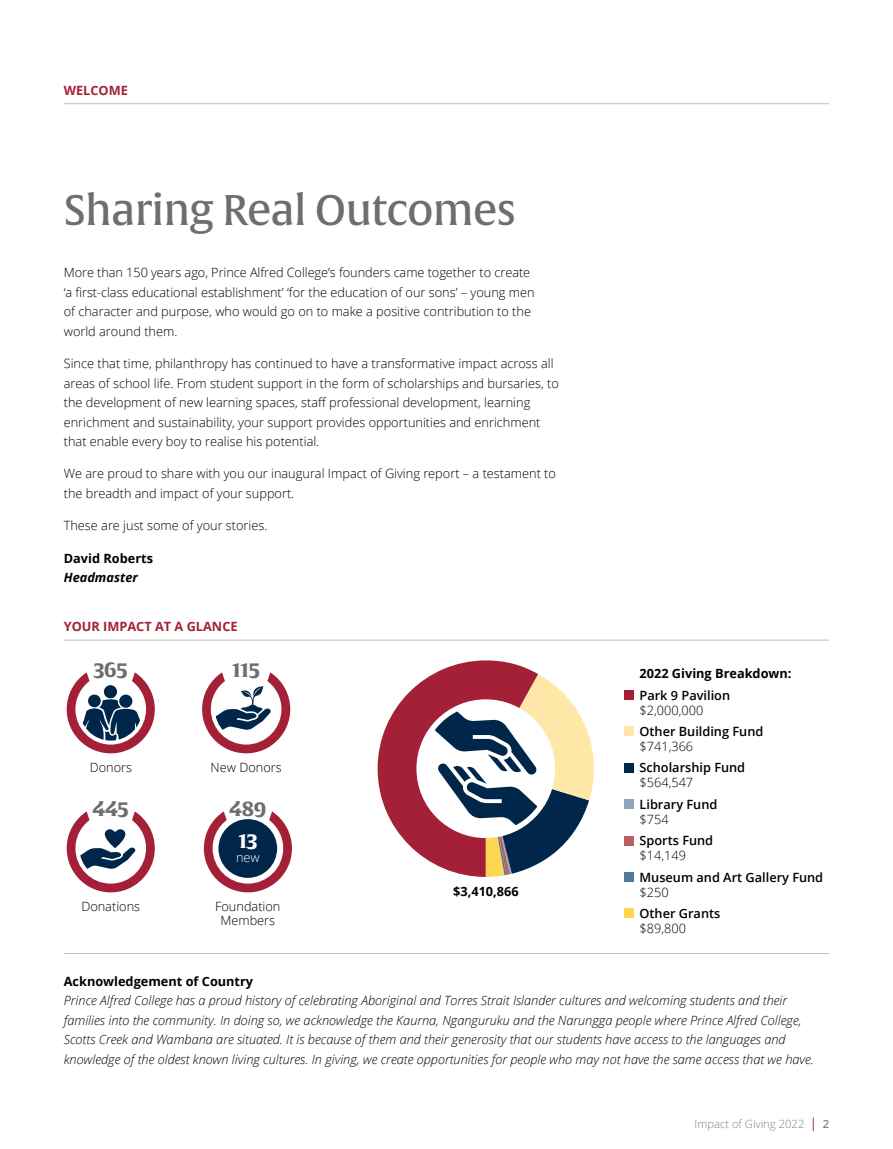
<style>
.page{position:relative;width:893px;height:1149px;background:#fff}
.page>*{position:absolute;margin:0;border:0;box-sizing:border-box;transform-origin:0 0}
.t1{font:42px "Alverata Md";letter-spacing:-.02em;color:#6d6e71}
.t2{font:700 20.4px "Alverata";letter-spacing:-.05em;color:#6d6e71}
.t3{font:700 20.4px "Alverata";color:#fff}
.t4{font:300 12.75px/19.5px "Open Sans";color:#000}
.t5{font:italic 300 12.75px/19.5px "Open Sans";color:#000}
.t6{font:600 12.75px "Open Sans";color:#000}
.t7{font:700 12.75px "Open Sans";color:#000}
.t8{font:700 12.75px "Open Sans";color:#a42036}
.t9{font:italic 700 12.75px "Open Sans";color:#000}
.t10{font:300 12.75px "Open Sans";color:#fff}
.t11{font:300 11.25px "Open Sans";color:#808285}
.s1{font-weight:400;font-size:13.5px;color:#a42036}
.s2{font-weight:600}
</style>
<div class="page">
<hr style="left:64px;top:103px;width:765px;height:1px;background:#bcbec0">
<hr style="left:64px;top:952px;width:765px;height:1px;background:#bcbec0">
<hr style="left:64px;top:639px;width:765px;height:1px;background:#bcbec0">
<svg style="left:204px;top:811px;width:88px;height:81px"></svg>
<svg style="left:67px;top:811px;width:88px;height:81px"></svg>
<svg style="left:67px;top:672px;width:88px;height:81px"></svg>
<svg style="left:202px;top:672px;width:88px;height:81px"></svg>
<svg style="left:378px;top:660px;width:216px;height:216px"></svg>
<div style="left:624px;top:690px;width:9px;height:9px;background:#a42036"></div>
<div style="left:624px;top:726px;width:9px;height:9px;background:#ffe8a7"></div>
<div style="left:624px;top:763px;width:9px;height:9px;background:#002749"></div>
<div style="left:624px;top:799px;width:9px;height:9px;background:#8ba5be"></div>
<div style="left:624px;top:835px;width:9px;height:9px;background:#b9615e"></div>
<div style="left:624px;top:872px;width:9px;height:9px;background:#517999"></div>
<div style="left:624px;top:908px;width:9px;height:9px;background:#ffd64f"></div>
<p class="t8" style="left:64px;top:81px;width:66px">WELCOME</p>
<h1 class="t1" style="left:64px;top:184px;width:454px">Sharing Real Outcomes</h1>
<p class="t4" style="left:64px;top:262px;width:472px">More than 150 years ago, Prince Alfred College’s founders came together to create ‘a first-class educational establishment’ ‘for the education of our sons’ – young men of character and purpose, who would go on to make a positive contribution to the world around them.</p>
<p class="t4" style="left:64px;top:353px;width:497px">Since that time, philanthropy has continued to have a transformative impact across all areas of school life. From student support in the form of scholarships and bursaries, to the development of new learning spaces, staff professional development, learning enrichment and sustainability, your support provides opportunities and enrichment that enable every boy to realise his potential.</p>
<p class="t4" style="left:64px;top:463px;width:494px">We are proud to share with you our inaugural Impact of Giving report – a testament to the breadth and impact of your support.</p>
<p class="t4" style="left:64px;top:515px;width:205px">These are just some of your stories.</p>
<p class="t7" style="left:64px;top:548px;width:91px">David Roberts</p>
<p class="t9" style="left:64px;top:568px;width:76px">Headmaster</p>
<p class="t8" style="left:64px;top:617px;width:175px">YOUR IMPACT AT A GLANCE</p>
<h2 class="t2" style="left:93px;top:656px;width:36px">365</h2>
<h2 class="t2" style="left:232px;top:656px;width:30px">115</h2>
<p class="t4" style="left:90px;top:756px;width:44px">Donors</p>
<h2 class="t2" style="left:92px;top:795px;width:39px">445</h2>
<p class="t4" style="left:211px;top:756px;width:73px">New Donors</p>
<h2 class="t2" style="left:229px;top:795px;width:39px">489</h2>
<h2 class="t3" style="left:238px;top:828px;width:21px">13</h2>
<p class="t10" style="left:236px;top:848px;width:25px">new</p>
<p class="t4" style="left:81px;top:896px;width:60px">Donations</p>
<p class="t4" style="left:215px;top:898px;width:67px;line-height:14px;text-align:center">Foundation<br>Members</p>
<p class="t7" style="left:453px;top:881px;width:67px">$3,410,866</p>
<p class="t7" style="left:639px;top:664px;width:153px">2022 Giving Breakdown:</p>
<p class="t6" style="left:639px;top:686px;width:92px">Park 9 Pavilion</p>
<p class="t4" style="left:639px;top:699px;width:65px">$2,000,000</p>
<p class="t6" style="left:639px;top:722px;width:125px">Other Building Fund</p>
<p class="t4" style="left:639px;top:736px;width:55px">$741,366</p>
<p class="t6" style="left:639px;top:758px;width:107px">Scholarship Fund</p>
<p class="t4" style="left:639px;top:772px;width:55px">$564,547</p>
<p class="t6" style="left:639px;top:795px;width:79px">Library Fund</p>
<p class="t4" style="left:639px;top:808px;width:31px">$754</p>
<p class="t6" style="left:639px;top:831px;width:75px">Sports Fund</p>
<p class="t4" style="left:639px;top:845px;width:48px">$14,149</p>
<p class="t6" style="left:639px;top:867px;width:185px">Museum and Art Gallery Fund</p>
<p class="t4" style="left:639px;top:881px;width:31px">$250</p>
<p class="t6" style="left:639px;top:904px;width:82px">Other Grants</p>
<p class="t4" style="left:639px;top:918px;width:48px">$89,800</p>
<p class="t7" style="left:64px;top:971px;width:191px">Acknowledgement of Country</p>
<p class="t5" style="left:64px;top:989px;width:752px">Prince Alfred College has a proud history of celebrating Aboriginal and Torres Strait Islander cultures and welcoming students and their families into the community. In doing so, we acknowledge the Kaurna, Nganguruku and the Narungga people where Prince Alfred College, Scotts Creek and Wambana are situated. It is because of them and their generosity that our students have access to the languages and knowledge of the oldest known living cultures. In giving, we create opportunities for people who may not have the same access that we have.</p>
<p class="t11" style="left:695px;top:1115px;width:136px">Impact of Giving 2022 <span class="s1">|</span> <span class="s2">2</span></p>
</div>
